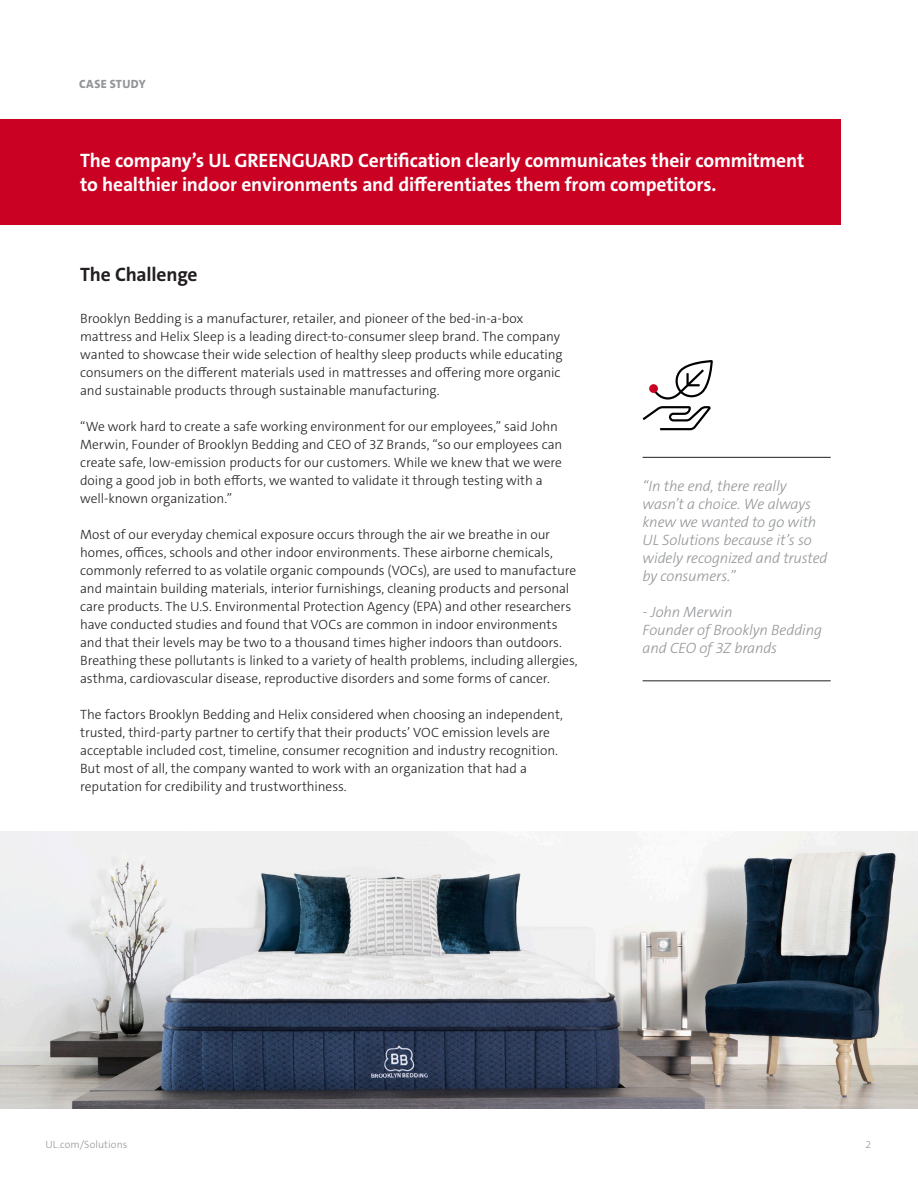
<style>
.page{position:relative;width:918px;height:1188px;background:#fff}
.page>*{position:absolute;margin:0;border:0;box-sizing:border-box;transform-origin:0 0}
.Subhead{font:700 19.5px/24px "The Sans C5";letter-spacing:-.01em;color:#fff}
.Subhead-2{font:700 19.5px "The Sans C5";letter-spacing:-.015em;color:#231f20}
.t1{font:italic 300 15px/18px "The Sans C5";letter-spacing:-.01em;color:#939598}
.Body_Copy{font:300 13.5px/18px "The Sans C5";letter-spacing:-.005em;color:#231f20}
.Running_Header{font:800 12px "The Sans C5";letter-spacing:.03em;color:#939598}
.Page_Number_Right{font:300 10.5px "The Sans C5";letter-spacing:.005em;color:#939598}
</style>
<div class="page">
<img style="left:0;top:832px;width:918px;height:276px">
<div style="left:0;top:119px;width:841px;height:105px;background:#ca0123"></div>
<svg style="left:643px;top:360px;width:70px;height:70px"></svg>
<div style="left:649px;top:384px;width:9px;height:9px;background:#ca0123;border-radius:50%"></div>
<hr style="left:643px;top:457px;width:188px;height:1px;background:#231f20">
<hr style="left:643px;top:680px;width:188px;height:1px;background:#231f20">
<p class="Running_Header" style="left:79px;top:77px;width:68px">CASE STUDY</p>
<h3 class="Subhead" style="left:80px;top:148px;width:726px">The company’s UL GREENGUARD Certification clearly communicates their commitment to healthier indoor environments and differentiates them from competitors.</h3>
<h3 class="Subhead-2" style="left:80px;top:262px;width:119px">The Challenge</h3>
<p class="Body_Copy" style="left:80px;top:310px;width:484px">Brooklyn Bedding is a manufacturer, retailer, and pioneer of the bed-in-a-box mattress and Helix Sleep is a leading direct-to-consumer sleep brand. The company wanted to showcase their wide selection of healthy sleep products while educating consumers on the different materials used in mattresses and offering more organic and sustainable products through sustainable manufacturing.</p>
<p class="Body_Copy" style="left:80px;top:418px;width:484px">“We work hard to create a safe working environment for our employees,” said John Merwin, Founder of Brooklyn Bedding and CEO of 3Z Brands, “so our employees can create safe, low-emission products for our customers. While we knew that we were doing a good job in both efforts, we wanted to validate it through testing with a well-known organization.”</p>
<p class="Body_Copy" style="left:80px;top:526px;width:499px">Most of our everyday chemical exposure occurs through the air we breathe in our homes, offices, schools and other indoor environments. These airborne chemicals, commonly referred to as volatile organic compounds (VOCs), are used to manufacture and maintain building materials, interior furnishings, cleaning products and personal care products. The U.S. Environmental Protection Agency (EPA) and other researchers have conducted studies and found that VOCs are common in indoor environments and that their levels may be two to a thousand times higher indoors than outdoors.<br>Breathing these pollutants is linked to a variety of health problems, including allergies, asthma, cardiovascular disease, reproductive disorders and some forms of cancer.</p>
<p class="Body_Copy" style="left:80px;top:706px;width:484px">The factors Brooklyn Bedding and Helix considered when choosing an independent, trusted, third-party partner to certify that their products’ VOC emission levels are acceptable included cost, timeline, consumer recognition and industry recognition.<br>But most of all, the company wanted to work with an organization that had a reputation for credibility and trustworthiness.</p>
<p class="t1" style="left:643px;top:478px;width:187px">“In the end, there really wasn’t a choice. We always knew we wanted to go with<br>UL Solutions because it’s so widely recognized and trusted by consumers.”</p>
<p class="t1" style="left:643px;top:604px;width:181px">- John Merwin<br>Founder of Brooklyn Bedding and CEO of 3Z brands</p>
<p class="Page_Number_Right" style="left:45px;top:1137px;width:83px">UL.com/Solutions</p>
<p class="Page_Number_Right" style="left:866px;top:1137px;width:7px">2</p>
</div>
